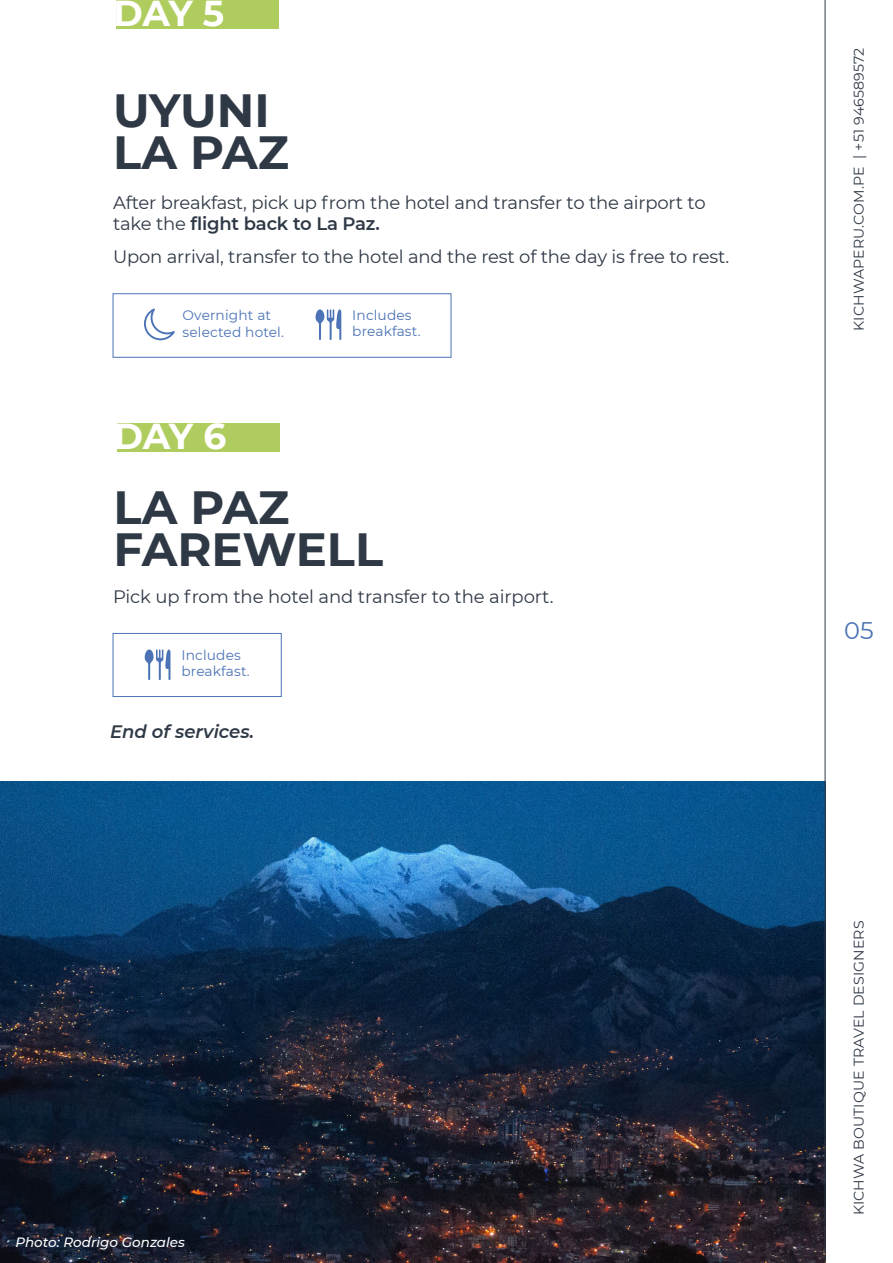
<style>
.page{position:relative;width:893px;height:1263px;background:#fff}
.page>*{position:absolute;margin:0;border:0;box-sizing:border-box;transform-origin:0 0}
.t1{font:700 46.5px/42px "Montserrat";color:#2f3946}
.t2{font:700 36px "Montserrat";letter-spacing:-.025em;color:#fff}
.t3{font:24px "Montserrat";color:#4b73b5}
.t4{font:18px/21px "Montserrat";letter-spacing:-.01em;color:#2f3946}
.t5{font:italic 600 18px "Montserrat";color:#2f3946}
.t6{font:14.1px "Montserrat";letter-spacing:.01em;color:#2f3946}
.t7{font:13.8px/16.5px "Montserrat";letter-spacing:.01em;color:#4b73b5}
.t8{font:italic 500 13.5px "Montserrat";color:#fff}
.s1{font-weight:600}
</style>
<div class="page">
<img style="left:0;top:781px;width:825px;height:482px">
<div style="left:117px;top:0;width:162px;height:29px;background:#afcd5f"></div>
<svg style="left:144px;top:308px;width:31px;height:32px"></svg>
<div style="left:113px;top:293px;width:338px;height:65px;border:1px solid #4b73b5"></div>
<svg style="left:315px;top:309px;width:26px;height:31px"></svg>
<div style="left:117px;top:424px;width:162px;height:28px;background:#afcd5f"></div>
<div style="left:113px;top:633px;width:169px;height:64px;border:1px solid #4b73b5"></div>
<svg style="left:144px;top:649px;width:26px;height:31px"></svg>
<hr style="left:825px;top:0;width:1px;height:1263px;background:#2f3946">
<h2 class="t2" style="left:113px;top:-8px;width:113px">DAY 5</h2>
<h1 class="t1" style="left:113px;top:90px;width:177px">UYUNI<br>LA PAZ</h1>
<p class="t4" style="left:113px;top:192px;width:594px">After breakfast, pick up from the hotel and transfer to the airport to take the <span class="s1">flight back to La Paz.</span></p>
<p class="t4" style="left:113px;top:246px;width:618px">Upon arrival, transfer to the hotel and the rest of the day is free to rest.</p>
<p class="t7" style="left:183px;top:307px;width:103px">Overnight at selected hotel.</p>
<p class="t7" style="left:352px;top:308px;width:70px">Includes breakfast.</p>
<h2 class="t2" style="left:113px;top:415px;width:114px">DAY 6</h2>
<h1 class="t1" style="left:113px;top:487px;width:271px">LA PAZ<br>FAREWELL</h1>
<p class="t4" style="left:113px;top:586px;width:442px">Pick up from the hotel and transfer to the airport.</p>
<p class="t7" style="left:181px;top:648px;width:70px">Includes breakfast.</p>
<p class="t5" style="left:110px;top:721px;width:145px">End of services.</p>
<p class="t8" style="left:15px;top:1237px;width:171px">Photo: Rodrigo Gonzales</p>
<p class="t6" style="left:853px;top:331px;width:284px;rotate:-90deg">KICHWAPERU.COM.PE | +51 946589572</p>
<h3 class="t3" style="left:844px;top:621px;width:31px">05</h3>
<p class="t6" style="left:853px;top:1215px;width:296px;rotate:-90deg">KICHWA BOUTIQUE TRAVEL DESIGNERS</p>
</div>
